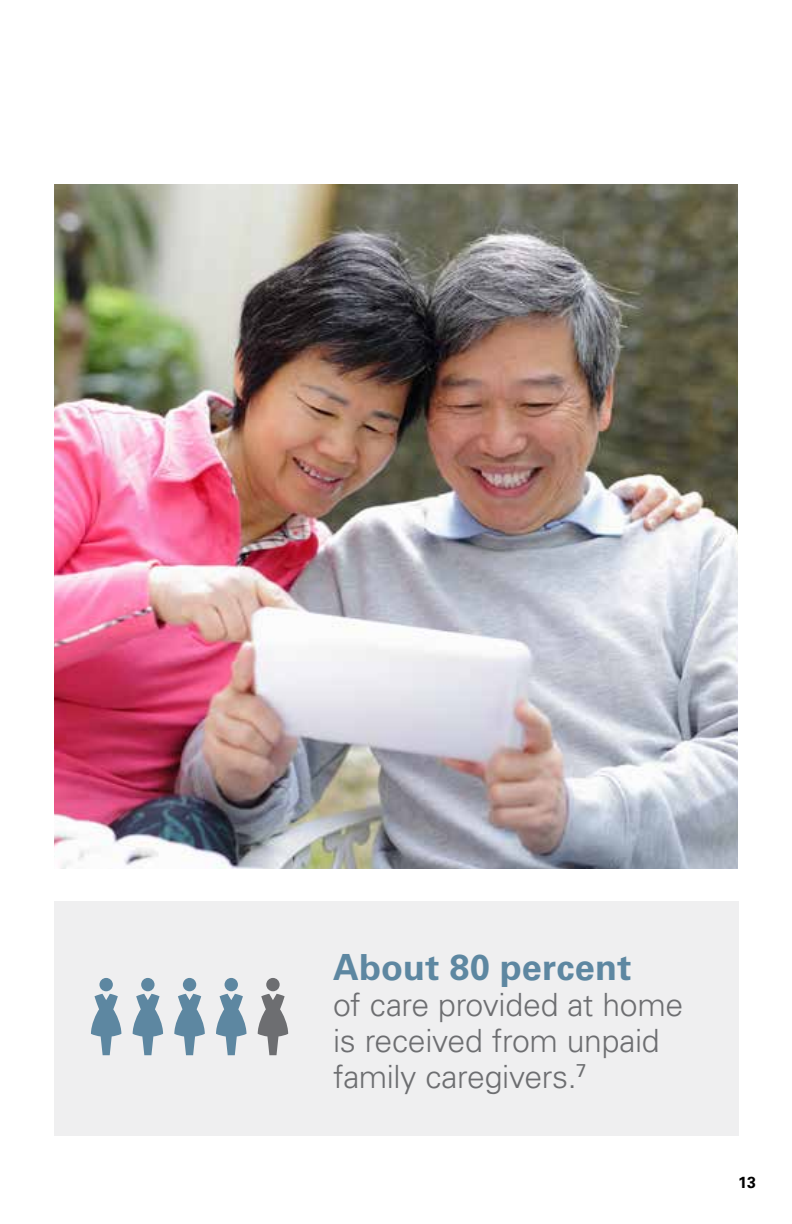
<style>
.page{position:relative;width:792px;height:1224px;background:#fff}
.page>*{position:absolute;margin:0;border:0;box-sizing:border-box;transform-origin:0 0}
.t1{font:700 36px "Univers LT Std";letter-spacing:.005em;color:#5d87a1}
.t2{font:300 32px/36px "Univers LT Std";letter-spacing:-.01em;color:#6d6e71}
.t3{font:700 16px "Univers LT Std";color:#000}
</style>
<div class="page">
<img style="left:54px;top:184px;width:684px;height:684px">
<div style="left:54px;top:901px;width:684px;height:235px;background:#efeff0"></div>
<div style="left:266px;top:978px;width:14px;height:13px;background:#6d6e71;border-radius:50%"></div>
<svg style="left:258px;top:994px;width:30px;height:61px"></svg>
<div style="left:225px;top:978px;width:13px;height:13px;background:#5d87a1;border-radius:50%"></div>
<svg style="left:216px;top:994px;width:30px;height:61px"></svg>
<svg style="left:183px;top:978px;width:13px;height:13px"></svg>
<div style="left:185px;top:980px;width:9px;height:9px;background:#5d87a1;border-radius:50%"></div>
<svg style="left:174px;top:994px;width:31px;height:61px"></svg>
<div style="left:141px;top:978px;width:14px;height:13px;background:#5d87a1;border-radius:50%"></div>
<svg style="left:133px;top:994px;width:30px;height:61px"></svg>
<div style="left:99px;top:978px;width:14px;height:13px;background:#5d87a1;border-radius:50%"></div>
<svg style="left:91px;top:994px;width:30px;height:61px"></svg>
<p class="t1" style="left:333px;top:946px;width:300px">About 80 percent</p>
<p class="t2" style="left:333px;top:987px;width:352px">of care provided at home is received from unpaid family caregivers.<sup>7</sup></p>
<p class="t3" style="left:738px;top:1173px;width:19px">13</p>
</div>
